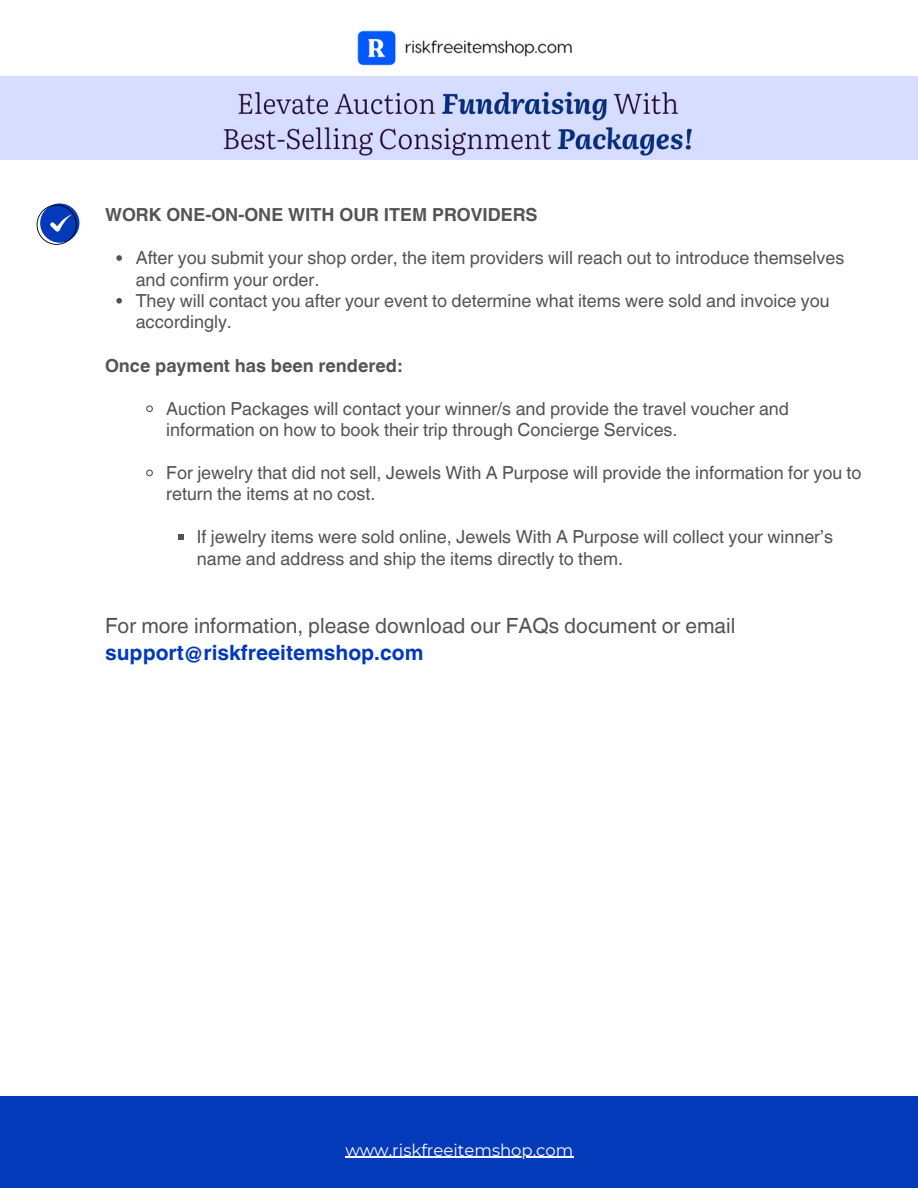
<style>
.page{position:relative;width:918px;height:1188px;background:#fff}
.page>*{position:absolute;margin:0;border:0;box-sizing:border-box;transform-origin:0 0}
.t1{font:21px/27px "Helvetica World";color:#545454}
.t2{font:18px/21.3px "Helvetica World";color:#545454}
.t3{font:700 18px "Helvetica World";color:#545454}
.t4{font:16.5px "Montserrat";color:#fffefe}
.s1{font-weight:700;color:#033aba}
</style>
<div class="page">
<div style="left:0;top:1096px;width:918px;height:92px;background:#033aba"></div>
<svg style="left:116px;top:255px;width:6px;height:6px"></svg>
<svg style="left:116px;top:298px;width:6px;height:6px"></svg>
<svg style="left:146px;top:405px;width:7px;height:8px"></svg>
<svg style="left:146px;top:469px;width:7px;height:8px"></svg>
<svg style="left:178px;top:534px;width:6px;height:6px"></svg>
<svg style="left:37px;top:203px;width:42px;height:42px"></svg>
<hr style="left:345px;top:1157px;width:228px;height:1px;background:#fffefe">
<img style="left:354px;top:20px;width:224px;height:56px;border-radius:12px">
<img style="left:0;top:76px;width:918px;height:84px">
<p class="t3" style="left:105px;top:200px;width:434px">WORK ONE-ON-ONE WITH OUR ITEM PROVIDERS</p>
<p class="t2" style="left:136px;top:247px;width:710px">After you submit your shop order, the item providers will reach out to introduce themselves and confirm your order.</p>
<p class="t2" style="left:136px;top:290px;width:696px">They will contact you after your event to determine what items were sold and invoice you accordingly.</p>
<h2 class="t3" style="left:105px;top:351px;width:298px">Once payment has been rendered:</h2>
<p class="t2" style="left:166px;top:398px;width:624px">Auction Packages will contact your winner/s and provide the travel voucher and information on how to book their trip through Concierge Services.</p>
<p class="t2" style="left:166px;top:462px;width:697px">For jewelry that did not sell, Jewels With A Purpose will provide the information for you to return the items at no cost.</p>
<h3 class="t2" style="left:197px;top:526px;width:638px">If jewelry items were sold online, Jewels With A Purpose will collect your winner’s name and address and ship the items directly to them.</h3>
<p class="t1" style="left:105px;top:612px;width:632px">For more information, please download our FAQs document or email <span class="s1">support@riskfreeitemshop.com</span></p>
<p class="t4" style="left:345px;top:1140px;width:230px">www.riskfreeitemshop.com</p>
</div>
